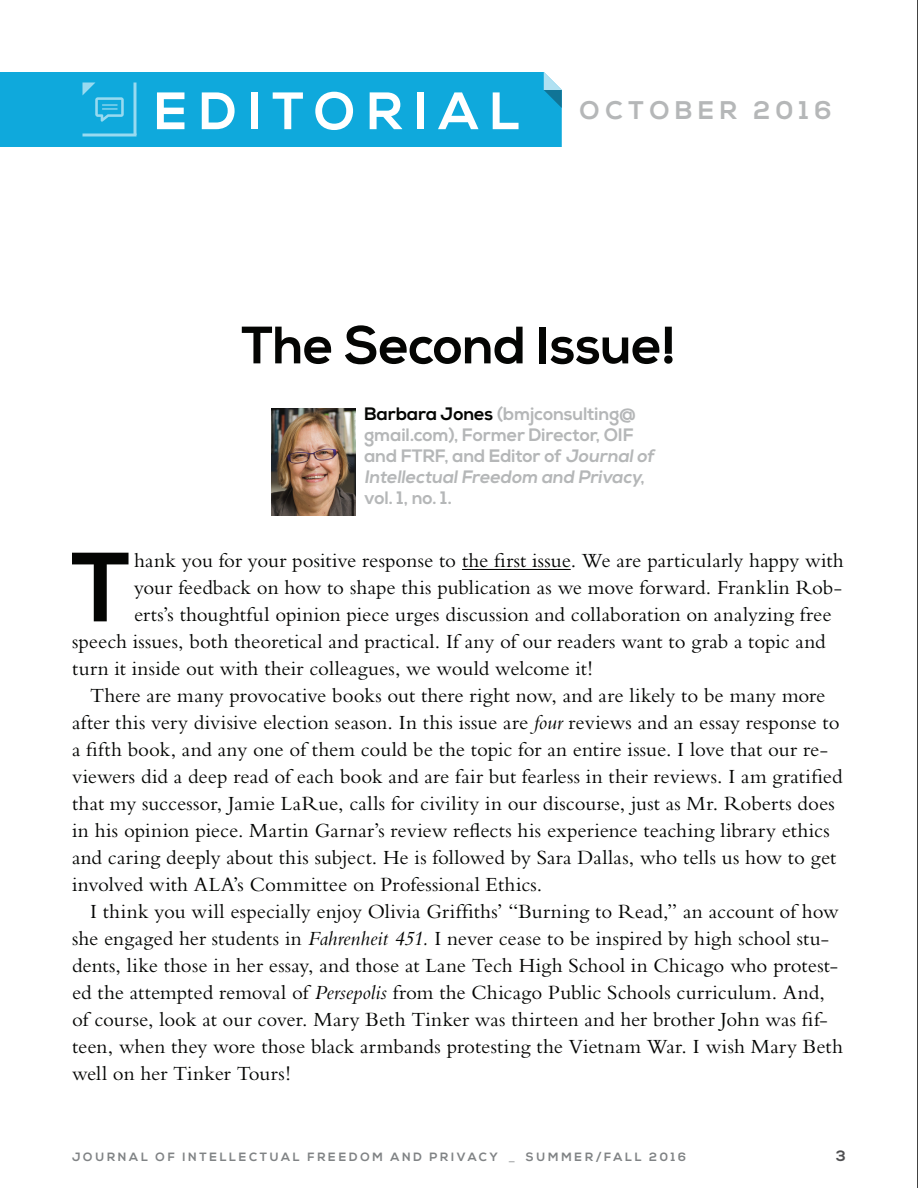
<style>
.page{position:relative;width:918px;height:1188px;background:#fff}
.page>*{position:absolute;margin:0;border:0;box-sizing:border-box;transform-origin:0 0}
.t1{font:700 98.1px "Nexa";color:#040503}
.t2{font:700 52.5px "Nexa";letter-spacing:-.005em;color:#040503}
.t3{font:700 52.5px "Nexa";letter-spacing:.22em;color:#fff}
.t4{font:700 25.5px "Nexa";letter-spacing:.22em;color:#b5b7b8}
.t5{font:21px "Bembo";color:#040503}
.t6{font:700 18px/21px "Nexa";color:#b5b7b8}
.t7{font:700 15px "Nexa";color:#4f4f51}
.t8{font:700 12px "Nexa";letter-spacing:.23em;color:#808385}
.s1{color:#040503}
.s2{font-style:italic}
.s3{color:#b5b7b8}
</style>
<div class="page">
<div style="left:0;top:72px;width:562px;height:75px;background:#0fa9dc"></div>
<hr style="left:462px;top:569px;width:109px;height:1px;background:#040503">
<hr style="left:917px;top:0;width:1px;height:1188px;background:#040503">
<img style="left:272px;top:408px;width:84px;height:108px">
<h2 class="t3" style="left:154px;top:81px;width:368px">EDITORIAL</h2>
<p class="t4" style="left:580px;top:96px;width:254px">OCTOBER 2016</p>
<h2 class="t2" style="left:241px;top:315px;width:437px">The Second Issue!</h2>
<p class="t6" style="left:364px;top:404px;width:295px"><span class="s1">Barbara Jones</span> (bmjconsulting@ gmail.com), Former Director, OIF and FTRF, and Editor of Journalof<br>IntellectualFreedom and Privacy, vol. 1, no. 1.</p>
<h1 class="t1" style="left:71px;top:531px;width:62px">T</h1>
<p class="t5" style="left:134px;top:549px;width:711px">hank you for your positive response to the first issue. We are particularly happy with</p>
<p class="t5" style="left:134px;top:576px;width:710px">your feedback on how to shape this publication as we move forward. Franklin Rob-</p>
<p class="t5" style="left:134px;top:603px;width:699px">erts’s thoughtful opinion piece urges discussion and collaboration on analyzing free</p>
<p class="t5" style="left:72px;top:630px;width:755px">speech issues, both theoretical and practical. If any of our readers want to grab a topic and</p>
<p class="t5" style="left:72px;top:657px;width:523px">turn it inside out with their colleagues, we would welcome it!</p>
<p class="t5" style="left:90px;top:684px;width:737px">There are many provocative books out there right now, and are likely to be many more</p>
<p class="t5" style="left:72px;top:711px;width:769px">after this very divisive election season. In this issue are <span class="s2">four</span> reviews and an essay response to</p>
<p class="t5" style="left:72px;top:738px;width:758px">a fifth book, and any one of them could be the topic for an entire issue. I love that our re-</p>
<p class="t5" style="left:72px;top:765px;width:772px">viewers did a deep read of each book and are fair but fearless in their reviews. I am gratified</p>
<p class="t5" style="left:72px;top:792px;width:764px">that my successor, Jamie LaRue, calls for civility in our discourse, just as Mr. Roberts does</p>
<p class="t5" style="left:72px;top:819px;width:759px">in his opinion piece. Martin Garnar’s review reflects his experience teaching library ethics</p>
<p class="t5" style="left:72px;top:846px;width:766px">and caring deeply about this subject. He is followed by Sara Dallas, who tells us how to get</p>
<p class="t5" style="left:72px;top:873px;width:472px">involved with ALA’s Committee on Professional Ethics.</p>
<p class="t5" style="left:90px;top:900px;width:750px">I think you will especially enjoy Olivia Griffiths’ “Burning to Read,” an account of how</p>
<p class="t5" style="left:72px;top:927px;width:759px">she engaged her students in <span class="s2">Fahrenheit 451.</span> I never cease to be inspired by high school stu-</p>
<p class="t5" style="left:72px;top:954px;width:768px">dents, like those in her essay, and those at Lane Tech High School in Chicago who protest-</p>
<p class="t5" style="left:72px;top:981px;width:754px">ed the attempted removal of <span class="s2">Persepolis</span> from the Chicago Public Schools curriculum. And,</p>
<p class="t5" style="left:72px;top:1008px;width:757px">of course, look at our cover. Mary Beth Tinker was thirteen and her brother John was fif-</p>
<p class="t5" style="left:72px;top:1035px;width:772px">teen, when they wore those black armbands protesting the Vietnam War. I wish Mary Beth</p>
<p class="t5" style="left:72px;top:1062px;width:221px">well on her Tinker Tours!</p>
<p class="t8" style="left:72px;top:1150px;width:615px">JOURNAL OF INTELLECTUAL FREEDOM AND PRIVACY <span class="s3">_</span> SUMMER/FALL 2016</p>
<p class="t7" style="left:836px;top:1147px;width:11px">3</p>
</div>
